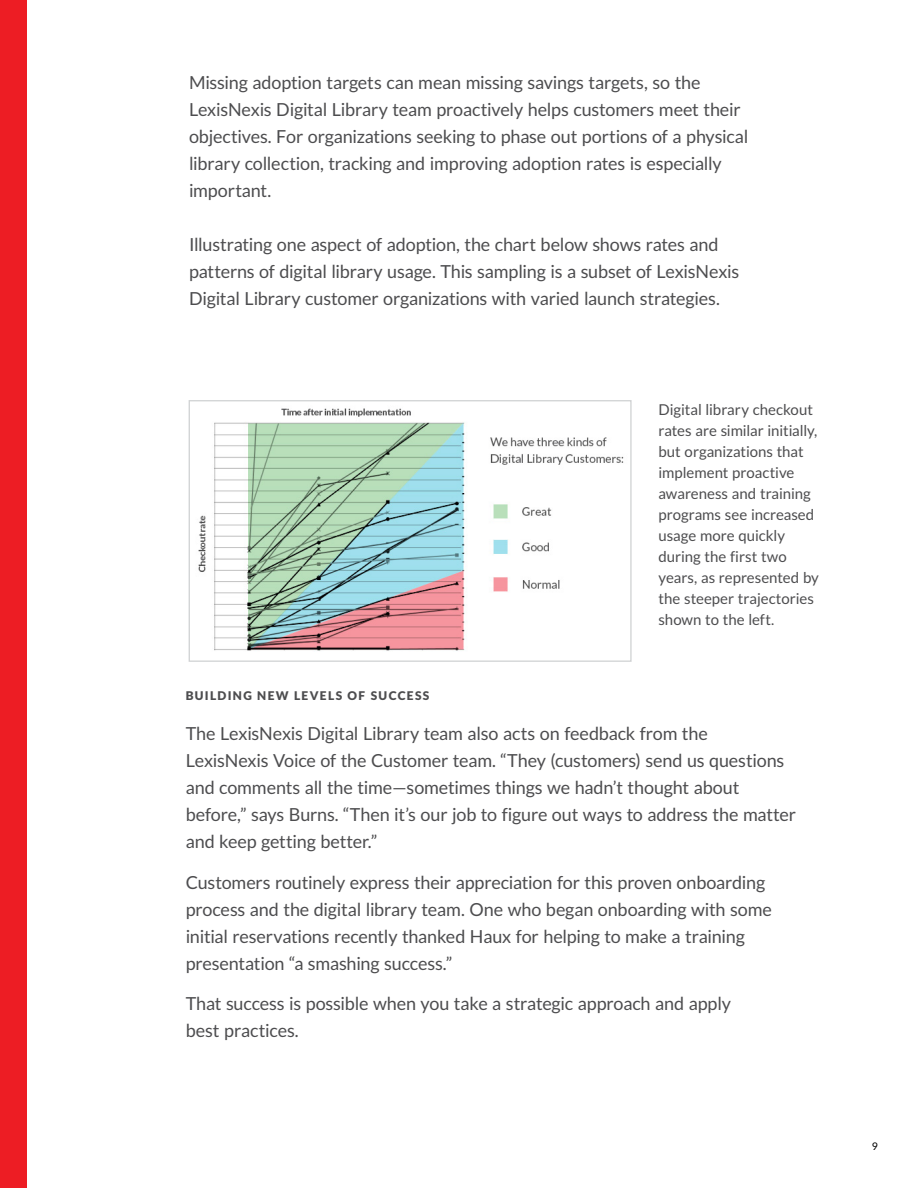
<style>
.page{position:relative;width:918px;height:1188px;background:#fff}
.page>*{position:absolute;margin:0;border:0;box-sizing:border-box;transform-origin:0 0}
.t1{font:18px/27px "Lato";letter-spacing:-.01em;color:#4d4d4f}
.t2{font:15px/21px "Lato";letter-spacing:-.005em;color:#4d4d4f}
.t3{font:900 12px "Lato";letter-spacing:.115em;color:#4d4d4f}
.t4{font:10.5px "Lato";color:#000}
</style>
<div class="page">
<img style="left:198px;top:408px;width:426px;height:243px">
<div style="left:189px;top:400px;width:443px;height:262px;border:1px solid #d1d3d4"></div>
<div style="left:0;top:0;width:26px;height:1188px;background:#ed1d24"></div>
<p class="t1" style="left:189px;top:69px;width:561px">Missing adoption targets can mean missing savings targets, so the LexisNexis Digital Library team proactively helps customers meet their objectives. For organizations seeking to phase out portions of a physical library collection, tracking and improving adoption rates is especially important.</p>
<p class="t1" style="left:189px;top:231px;width:552px">Illustrating one aspect of adoption, the chart below shows rates and patterns of digital library usage. This sampling is a subset of LexisNexis<br>Digital Library customer organizations with varied launch strategies.</p>
<p class="t2" style="left:658px;top:399px;width:162px">Digital library checkout rates are similar initially, but organizations that implement proactive awareness and training programs see increased usage more quickly during the first two years, as represented by the steeper trajectories shown to the left.</p>
<p class="t3" style="left:186px;top:688px;width:245px">BUILDING NEW LEVELS OF SUCCESS</p>
<p class="t1" style="left:186px;top:720px;width:612px">The LexisNexis Digital Library team also acts on feedback from the<br>LexisNexis Voice of the Customer team. “They (customers) send us questions and comments all the time—sometimes things we hadn’t thought about before,” says Burns. “Then it’s our job to figure out ways to address the matter and keep getting better.”</p>
<p class="t1" style="left:186px;top:869px;width:588px">Customers routinely express their appreciation for this proven onboarding process and the digital library team. One who began onboarding with some initial reservations recently thanked Haux for helping to make a training presentation “a smashing success.”</p>
<p class="t1" style="left:186px;top:990px;width:547px">That success is possible when you take a strategic approach and apply best practices.</p>
<p class="t4" style="left:872px;top:1140px;width:8px">9</p>
</div>
